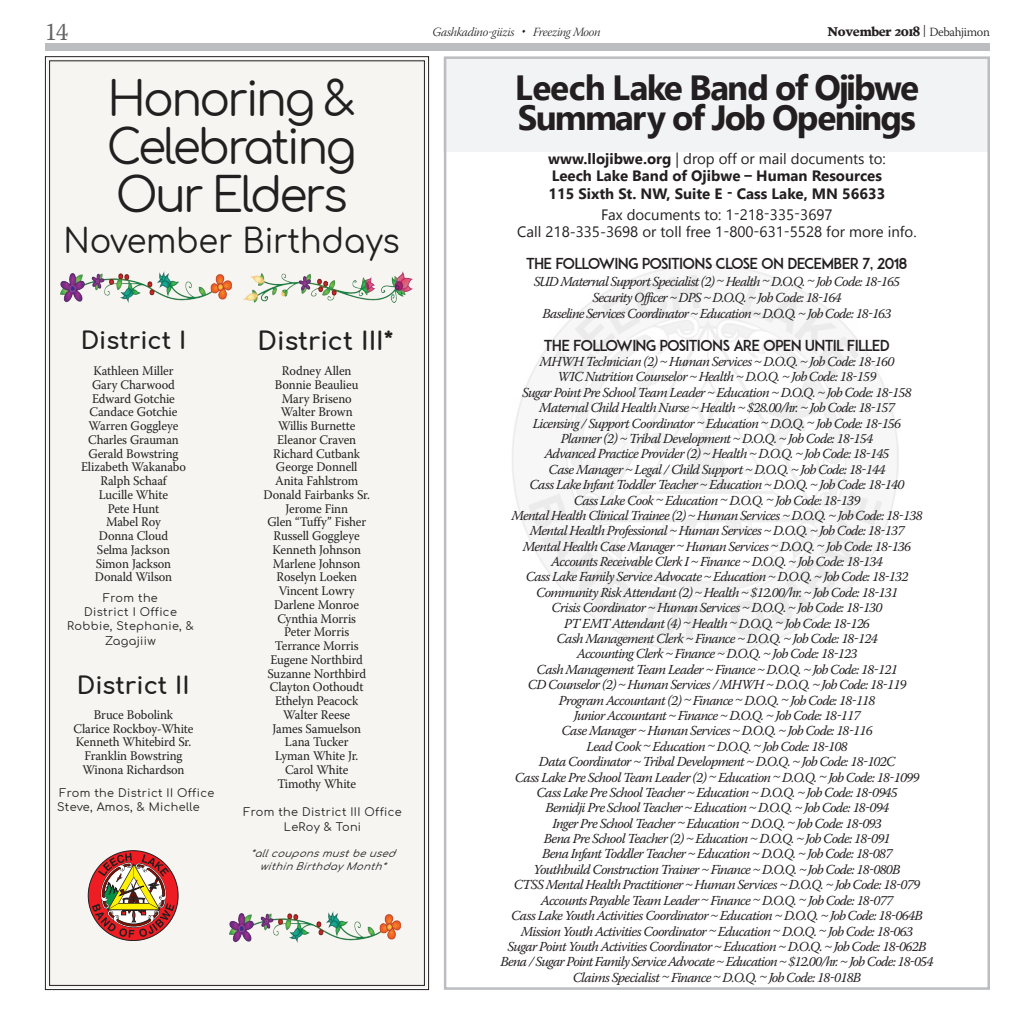
<style>
.page{position:relative;width:1035px;height:1035px;background:#fff}
.page>*{position:absolute;margin:0;border:0;box-sizing:border-box;transform-origin:0 0}
.t1{font:47.62px/48px "Comfortaa";letter-spacing:-.06em;color:#231f20;text-align:justify;scale:.96 1}
.t2{font:700 35px/30px "Gadugi";letter-spacing:-.05em;color:#231f20}
.t3{font:33.75px "Comfortaa";letter-spacing:-.01em;color:#231f20;scale:.95 1}
.t4{font:700 25px "Comfortaa";color:#231f20}
.t5{font:25px "Warnock Pro";color:#636366;scale:.95 1}
.t6{font:700 23.75px "Comfortaa";color:#231f20}
.t7{font:700 15px/17.2px "Gadugi";color:#231f20}
.t8{font:15px/17.2px "Gadugi";color:#231f20;text-align:center}
.t9{font:15px "ADAM.CGPRO";letter-spacing:-.05em;color:#231f20}
.t10{font:italic 13.75px/15.4px "Warnock Pro";letter-spacing:-.05em;color:#231f20;text-align:center}
.t11{font:13.12px/13.8px "Warnock Pro";letter-spacing:-.01em;color:#231f20;text-align:center;scale:.95 1}
.t12{font:12.5px "Warnock Pro Light It Subh";letter-spacing:-.025em;color:#231f20}
.t13{font:700 12.5px "Poynter Text";letter-spacing:-.025em;color:#231f20}
.t14{font:11.25px/14px "Comfortaa";letter-spacing:.03em;color:#231f20;text-align:center}
.t15{font:italic 10px/13.8px "Comfortaa";color:#231f20;text-align:center}
.s1{font-family:"Warnock Pro";font-weight:300}
.s2{font-weight:400}
</style>
<div class="page">
<div style="left:45px;top:43px;width:945px;height:8px;background:#bcbdc0"></div>
<div style="left:45px;top:56px;width:384px;height:934px;background:#f6f5f2"></div>
<img style="left:243px;top:271px;width:170px;height:31px">
<img style="left:61px;top:271px;width:171px;height:31px">
<img style="left:229px;top:911px;width:172px;height:31px">
<div style="left:444px;top:57px;width:546px;height:94px;background:#f2f3f4"></div>
<svg style="left:88px;top:850px;width:90px;height:91px"></svg>
<h3 class="t5" style="left:45px;top:17px;width:26px">14</h3>
<p class="t12" style="left:433px;top:25px;width:170px">Gashkadino-giizis • Freezing Moon</p>
<p class="t13" style="left:828px;top:26px;width:164px">November 2018 <span class="s1">| Debahjimon</span></p>
<h2 class="t2" style="left:515px;top:72px;width:406px">Leech Lake Band of Ojibwe<br>Summary of Job Openings</h2>
<p class="t7" style="left:548px;top:150px;width:339px">www.llojibwe.org <span class="s2">| drop off or mail documents to:<br></span>Leech Lake Band of Ojibwe – Human Resources<br>115 Sixth St. NW, Suite E - Cass Lake, MN 56633</p>
<p class="t8" style="left:517px;top:206px;width:401px">Fax documents to: 1-218-335-3697<br>Call 218-335-3698 or toll free 1-800-631-5528 for more info.</p>
<p class="t9" style="left:526px;top:255px;width:383px">THE FOLLOWING POSITIONS CLOSE ON DECEMBER 7, 2018</p>
<p class="t10" style="left:534px;top:273px;width:368px;line-height:16.2px">SUD Maternal Support Specialist (2) ~ Health ~ D.O.Q. ~ Job Code: 18-165<br>Security Officer ~ DPS ~ D.O.Q. ~ Job Code: 18-164<br>Baseline Services Coordinator ~ Education ~ D.O.Q. ~ Job Code: 18-163</p>
<p class="t9" style="left:544px;top:336px;width:347px">THE FOLLOWING POSITIONS ARE OPEN UNTIL FILLED</p>
<p class="t10" style="left:501px;top:354px;width:434px">MHWH Technician (2) ~ Human Services ~ D.O.Q. ~ Job Code: 18-160<br>WIC Nutrition Counselor ~ Health ~ D.O.Q. ~ Job Code: 18-159<br>Sugar Point Pre School Team Leader ~ Education ~ D.O.Q. ~ Job Code: 18-158<br>Maternal Child Health Nurse ~ Health ~ $28.00/hr. ~ Job Code: 18-157<br>Licensing / Support Coordinator ~ Education ~ D.O.Q. ~ Job Code: 18-156<br>Planner (2) ~ Tribal Development ~ D.O.Q. ~ Job Code: 18-154<br>Advanced Practice Provider (2) ~ Health ~ D.O.Q. ~ Job Code: 18-145<br>Case Manager ~ Legal / Child Support ~ D.O.Q. ~ Job Code: 18-144<br>Cass Lake Infant Toddler Teacher ~ Education ~ D.O.Q. ~ Job Code: 18-140<br>Cass Lake Cook ~ Education ~ D.O.Q. ~ Job Code: 18-139<br>Mental Health Clinical Trainee (2) ~ Human Services ~ D.O.Q. ~ Job Code: 18-138<br>Mental Health Professional ~ Human Services ~ D.O.Q. ~ Job Code: 18-137<br>Mental Health Case Manager ~ Human Services ~ D.O.Q. ~ Job Code: 18-136<br>Accounts Receivable Clerk I ~ Finance ~ D.O.Q. ~ Job Code: 18-134<br>Cass Lake Family Service Advocate ~ Education ~ D.O.Q. ~ Job Code: 18-132<br>Community Risk Attendant (2) ~ Health ~ $12.00/hr. ~ Job Code: 18-131<br>Crisis Coordinator ~ Human Services ~ D.O.Q. ~ Job Code: 18-130<br>PT EMT Attendant (4) ~ Health ~ D.O.Q. ~ Job Code: 18-126<br>Cash Management Clerk ~ Finance ~ D.O.Q. ~ Job Code: 18-124<br>Accounting Clerk ~ Finance ~ D.O.Q. ~ Job Code: 18-123<br>Cash Management Team Leader ~ Finance ~ D.O.Q. ~ Job Code: 18-121<br>CD Counselor (2) ~ Human Services / MHWH ~ D.O.Q. ~ Job Code: 18-119<br>Program Accountant (2) ~ Finance ~ D.O.Q. ~ Job Code: 18-118<br>Junior Accountant ~ Finance ~ D.O.Q. ~ Job Code: 18-117<br>Case Manager ~ Human Services ~ D.O.Q. ~ Job Code: 18-116<br>Lead Cook ~ Education ~ D.O.Q. ~ Job Code: 18-108<br>Data Coordinator ~ Tribal Development ~ D.O.Q. ~ Job Code: 18-102C<br>Cass Lake Pre School Team Leader (2) ~ Education ~ D.O.Q. ~ Job Code: 18-1099<br>Cass Lake Pre School Teacher ~ Education ~ D.O.Q. ~ Job Code: 18-0945<br>Bemidji Pre School Teacher ~ Education ~ D.O.Q. ~ Job Code: 18-094<br>Inger Pre School Teacher ~ Education ~ D.O.Q. ~ Job Code: 18-093<br>Bena Pre School Teacher (2) ~ Education ~ D.O.Q. ~ Job Code: 18-091<br>Bena Infant Toddler Teacher ~ Education ~ D.O.Q. ~ Job Code: 18-087<br>Youthbuild Construction Trainer ~ Finance ~ D.O.Q. ~ Job Code: 18-080B<br>CTSS Mental Health Practitioner ~ Human Services ~ D.O.Q. ~ Job Code: 18-079<br>Accounts Payable Team Leader ~ Finance ~ D.O.Q. ~ Job Code: 18-077<br>Cass Lake Youth Activities Coordinator ~ Education ~ D.O.Q. ~ Job Code: 18-064B Mission Youth Activities Coordinator ~ Education ~ D.O.Q. ~ Job Code: 18-063<br>Sugar Point Youth Activities Coordinator ~ Education ~ D.O.Q. ~ Job Code: 18-062B Bena / Sugar Point Family Service Advocate ~ Education ~ $12.00/hr. ~ Job Code: 18-054<br>Claims Specialist ~ Finance ~ D.O.Q. ~ Job Code: 18-018B</p>
<h1 class="t1" style="left:107px;top:68px;width:261px">Honoring &amp; Celebrating Our Elders</h1>
<h3 class="t3" style="left:64px;top:210px;width:356px">November Birthdays</h3>
<h3 class="t6" style="left:81px;top:318px;width:107px">District I</h3>
<h3 class="t4" style="left:258px;top:317px;width:137px">District III*</h3>
<p class="t11" style="left:81px;top:364px;width:112px">Kathleen Miller<br>Gary Charwood<br>Edward Gotchie<br>Candace Gotchie<br>Warren Goggleye<br>Charles Grauman<br>Gerald Bowstring<br>Elizabeth Wakanabo<br>Ralph Schaaf<br>Lucille White<br>Pete Hunt<br>Mabel Roy<br>Donna Cloud<br>Selma Jackson<br>Simon Jackson<br>Donald Wilson</p>
<p class="t11" style="left:264px;top:364px;width:113px">Rodney Allen<br>Bonnie Beaulieu<br>Mary Briseno<br>Walter Brown<br>Willis Burnette<br>Eleanor Craven<br>Richard Cutbank<br>George Donnell<br>Anita Fahlstrom<br>Donald Fairbanks Sr.<br>Jerome Finn<br>Glen “Tuffy” Fisher<br>Russell Goggleye<br>Kenneth Johnson<br>Marlene Johnson<br>Roselyn Loeken<br>Vincent Lowry<br>Darlene Monroe<br>Cynthia Morris<br>Peter Morris<br>Terrance Morris<br>Eugene Northbird<br>Suzanne Northbird<br>Clayton Oothoudt<br>Ethelyn Peacock<br>Walter Reese<br>James Samuelson<br>Lana Tucker<br>Lyman White Jr.<br>Carol White<br>Timothy White</p>
<p class="t14" style="left:67px;top:589px;width:128px">From the<br>District I Office<br>Robbie, Stephanie, &amp;</p>
<p class="t14" style="left:105px;top:632px;width:52px">Zagajiiw</p>
<h3 class="t6" style="left:77px;top:663px;width:114px">District II</h3>
<p class="t11" style="left:74px;top:707px;width:128px">Bruce Bobolink<br>Clarice Rockboy-White<br>Kenneth Whitebird Sr.<br>Franklin Bowstring<br>Winona Richardson</p>
<p class="t14" style="left:57px;top:784px;width:159px;text-align:left">From the District II Office<br>Steve, Amos, &amp; Michelle</p>
<p class="t14" style="left:243px;top:803px;width:160px;line-height:15.2px">From the District III Office<br>LeRoy &amp; Toni</p>
<p class="t15" style="left:250px;top:845px;width:152px">*allcouponsmustbeused withinBirthdayMonth*</p>
</div>
